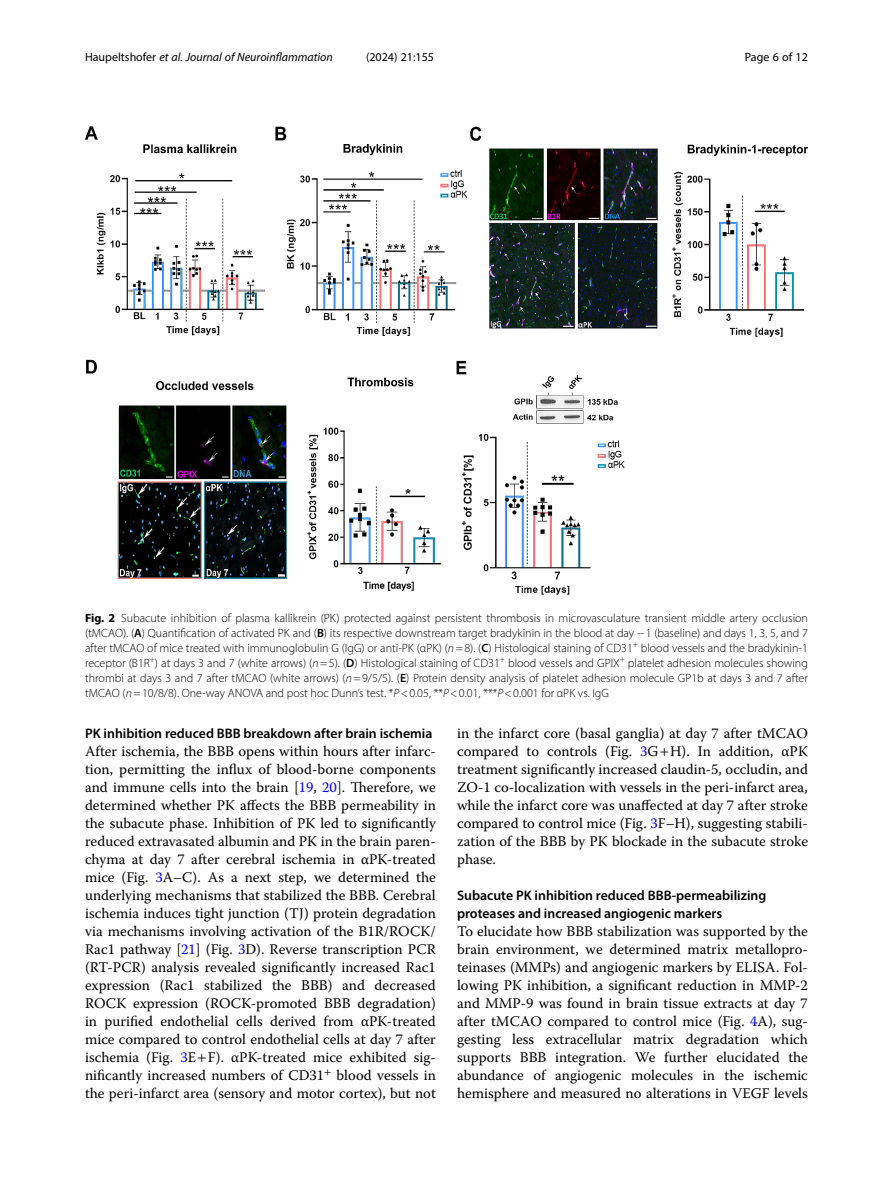
<style>
.page{position:relative;width:893px;height:1191px;background:#fff}
.page>*{position:absolute;margin:0;border:0;box-sizing:border-box;transform-origin:0 0}
.Body_Text{font:14.7px/18px "Warnock Pro";color:#000;text-align:justify}
.Head_2{font:600 13.8px/18px "Myriad Pro";color:#000}
.Figure_Caption{font:300 12px/15px "Myriad Pro";color:#000;text-align:justify}
.t1{font:italic 12px "Myriad Pro";color:#000}
.t2{font:12px "Myriad Pro";color:#000}
.s1{font-style:normal}
.s2{font-weight:700}
.s3{font-weight:600}
.s4{font-style:italic}
.s5{color:#00f}
</style>
<div class="page">
<img style="left:85px;top:126px;width:723px;height:469px">
<p class="t1" style="left:85px;top:50px;width:249px"><span class="s1">Haupeltshofer</span> et al. Journal of Neuroinflammation</p>
<p class="t2" style="left:366px;top:50px;width:70px">(2024) 21:155</p>
<p class="t2" style="left:745px;top:50px;width:65px">Page 6 of 12</p>
<p class="Figure_Caption" style="left:85px;top:610px;width:724px"><span class="s2">Fig. 2</span> Subacute inhibition of plasma kallikrein (PK) protected against persistent thrombosis in microvasculature transient middle artery occlusion (tMCAO). (<span class="s3">A</span>) Quantification of activated PK and (<span class="s3">B</span>) its respective downstream target bradykinin in the blood at day −1 (baseline) and days 1, 3, 5, and 7 after tMCAO of mice treated with immunoglobulin G (IgG) or anti-PK (αPK) (<span class="s4">n</span>=8). (<span class="s3">C</span>) Histological staining of CD31<sup>+</sup> blood vessels and the bradykinin-1 receptor (B1R<sup>+</sup>) at days 3 and 7 (white arrows) (<span class="s4">n</span>=5). (<span class="s3">D</span>) Histological staining of CD31<sup>+</sup> blood vessels and GPIX<sup>+</sup> platelet adhesion molecules showing thrombi at days 3 and 7 after tMCAO (white arrows) (<span class="s4">n</span>=9/5/5). (<span class="s3">E</span>) Protein density analysis of platelet adhesion molecule GP1b at days 3 and 7 after tMCAO (<span class="s4">n</span>=10/8/8). One-way ANOVA and post hoc Dunn’s test. *<span class="s4">P</span>&lt;0.05, **<span class="s4">P</span>&lt;0.01, ***<span class="s4">P</span>&lt;0.001 for αPK vs. IgG</p>
<p class="Head_2" style="left:85px;top:724px;width:349px">PK inhibition reduced BBB breakdown after brain ischemia</p>
<p class="Body_Text" style="left:85px;top:742px;width:352px">After ischemia, the BBB opens within hours after infarc&shy;tion, permitting the influx of blood-borne components and immune cells into the brain [<span class="s5">19</span>, <span class="s5">20</span>]. Therefore, we determined whether PK affects the BBB permeability in the subacute phase. Inhibition of PK led to significantly reduced extravasated albumin and PK in the brain paren&shy;chyma at day 7 after cerebral ischemia in αPK-treated mice (Fig. <span class="s5">3</span>A–C). As a next step, we determined the underlying mechanisms that stabilized the BBB. Cerebral ischemia induces tight junction (TJ) protein degradation via mechanisms involving activation of the B1R/ROCK/ Rac1 pathway [<span class="s5">21</span>] (Fig. <span class="s5">3</span>D). Reverse transcription PCR (RT-PCR) analysis revealed significantly increased Rac1 expression (Rac1 stabilized the BBB) and decreased ROCK expression (ROCK-promoted BBB degradation) in purified endothelial cells derived from αPK-treated mice compared to control endothelial cells at day 7 after ischemia (Fig. <span class="s5">3</span>E F). αPK-treated mice exhibited sig&shy;nificantly increased numbers of CD31<sup>+</sup> blood vessels in the peri-infarct area (sensory and motor cortex), but not</p>
<p class="Body_Text" style="left:457px;top:724px;width:352px">in the infarct core (basal ganglia) at day 7 after tMCAO compared to controls (Fig. <span class="s5">3</span>G H). In addition, αPK treatment significantly increased claudin-5, occludin, and ZO-1 co-localization with vessels in the peri-infarct area, while the infarct core was unaffected at day 7 after stroke compared to control mice (Fig. <span class="s5">3</span>F–H), suggesting stabili&shy;zation of the BBB by PK blockade in the subacute stroke phase.</p>
<p class="Head_2" style="left:457px;top:886px;width:311px">Subacute PK inhibition reduced BBB-permeabilizing proteases and increased angiogenic markers</p>
<p class="Body_Text" style="left:457px;top:922px;width:352px">To elucidate how BBB stabilization was supported by the brain environment, we determined matrix metallopro&shy;teinases (MMPs) and angiogenic markers by ELISA. Fol&shy;lowing PK inhibition, a significant reduction in MMP-2 and MMP-9 was found in brain tissue extracts at day 7 after tMCAO compared to control mice (Fig. <span class="s5">4</span>A), sug&shy;gesting less extracellular matrix degradation which supports BBB integration. We further elucidated the abundance of angiogenic molecules in the ischemic hemisphere and measured no alterations in VEGF levels</p>
</div>
